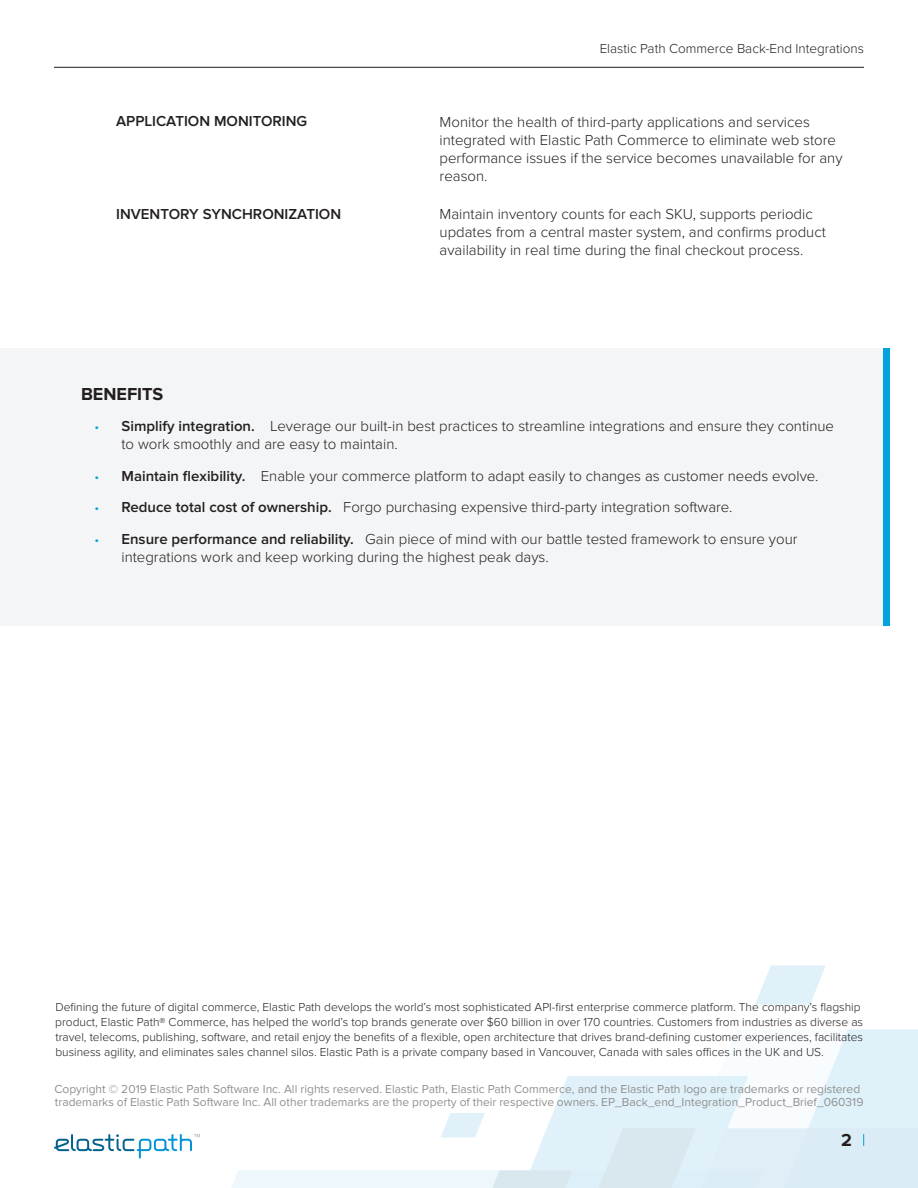
<style>
.page{position:relative;width:918px;height:1188px;background:#fff}
.page>*{position:absolute;margin:0;border:0;box-sizing:border-box;transform-origin:0 0}
.t1{font:700 18px "Proxima Nova";color:#231f20}
.t2{font:300 15px/18px "Proxima Nova";color:#231f20}
.t3{font:600 15px "Proxima Nova";color:#231f20}
.t4{font:300 13.5px "Proxima Nova";color:#231f20}
.body_text{font:300 12px/15px "Proxima Nova";color:#231f20}
.t5{font:12px/13.5px "Proxima Nova";color:#90918f}
.s1{font-size:13.5px;color:#00a3dd}
.s2{font-weight:600}
</style>
<div class="page">
<svg style="left:755px;top:965px;width:71px;height:40px"></svg>
<svg style="left:231px;top:1029px;width:687px;height:159px"></svg>
<svg style="left:54px;top:1134px;width:146px;height:24px"></svg>
<hr style="left:54px;top:67px;width:810px;height:1px;background:#231f20">
<div style="left:0;top:348px;width:883px;height:277px;background:#f4f5f6"></div>
<div style="left:883px;top:348px;width:7px;height:277px;background:#00a3dd"></div>
<p class="t4" style="left:600px;top:41px;width:266px">Elastic Path Commerce Back-End Integrations</p>
<p class="t3" style="left:116px;top:112px;width:193px">APPLICATION MONITORING</p>
<p class="t2" style="left:440px;top:113px;width:404px">Monitor the health of third-party applications and services integrated with Elastic Path Commerce to eliminate web store performance issues if the service becomes unavailable for any reason.</p>
<p class="t3" style="left:116px;top:205px;width:227px">INVENTORY SYNCHRONIZATION</p>
<p class="t2" style="left:440px;top:206px;width:388px">Maintain inventory counts for each SKU, supports periodic updates from a central master system, and confirms product availability in real time during the final checkout process.</p>
<p class="t1" style="left:81px;top:383px;width:84px">BENEFITS</p>
<p class="t2" style="left:122px;top:417px;width:714px;text-indent:-27px"><span class="s1">•</span> <span class="s2">Simplify integration.</span> Leverage our built-in best practices to streamline integrations and ensure they continue to work smoothly and are easy to maintain.</p>
<p class="t2" style="left:94px;top:467px;width:726px"><span class="s1">•</span> <span class="s2">Maintain flexibility.</span> Enable your commerce platform to adapt easily to changes as customer needs evolve.</p>
<p class="t2" style="left:94px;top:498px;width:640px"><span class="s1">•</span> <span class="s2">Reduce total cost of ownership.</span> Forgo purchasing expensive third-party integration software.</p>
<p class="t2" style="left:122px;top:530px;width:678px;text-indent:-27px"><span class="s1">•</span> <span class="s2">Ensure performance and reliability.</span> Gain piece of mind with our battle tested framework to ensure your integrations work and keep working during the highest peak days.</p>
<p class="body_text" style="left:55px;top:1000px;width:809px">Defining the future of digital commerce, Elastic Path develops the world’s most sophisticated API-first enterprise commerce platform. The company’s flagship product, Elastic Path® Commerce, has helped the world’s top brands generate over $60 billion in over 170 countries. Customers from industries as diverse as travel, telecoms, publishing, software, and retail enjoy the benefits of a flexible, open architecture that drives brand-defining customer experiences, facilitates business agility, and eliminates sales channel silos. Elastic Path is a private company based in Vancouver, Canada with sales offices in the UK and US.</p>
<p class="t5" style="left:54px;top:1082px;width:811px">Copyright © 2019 Elastic Path Software Inc. All rights reserved. Elastic Path, Elastic Path Commerce, and the Elastic Path logo are trademarks or registered trademarks of Elastic Path Software Inc. All other trademarks are the property of their respective owners. EP_Back_end_Integration_Product_Brief_060319</p>
<p class="t1" style="left:841px;top:1130px;width:12px">2</p>
</div>
